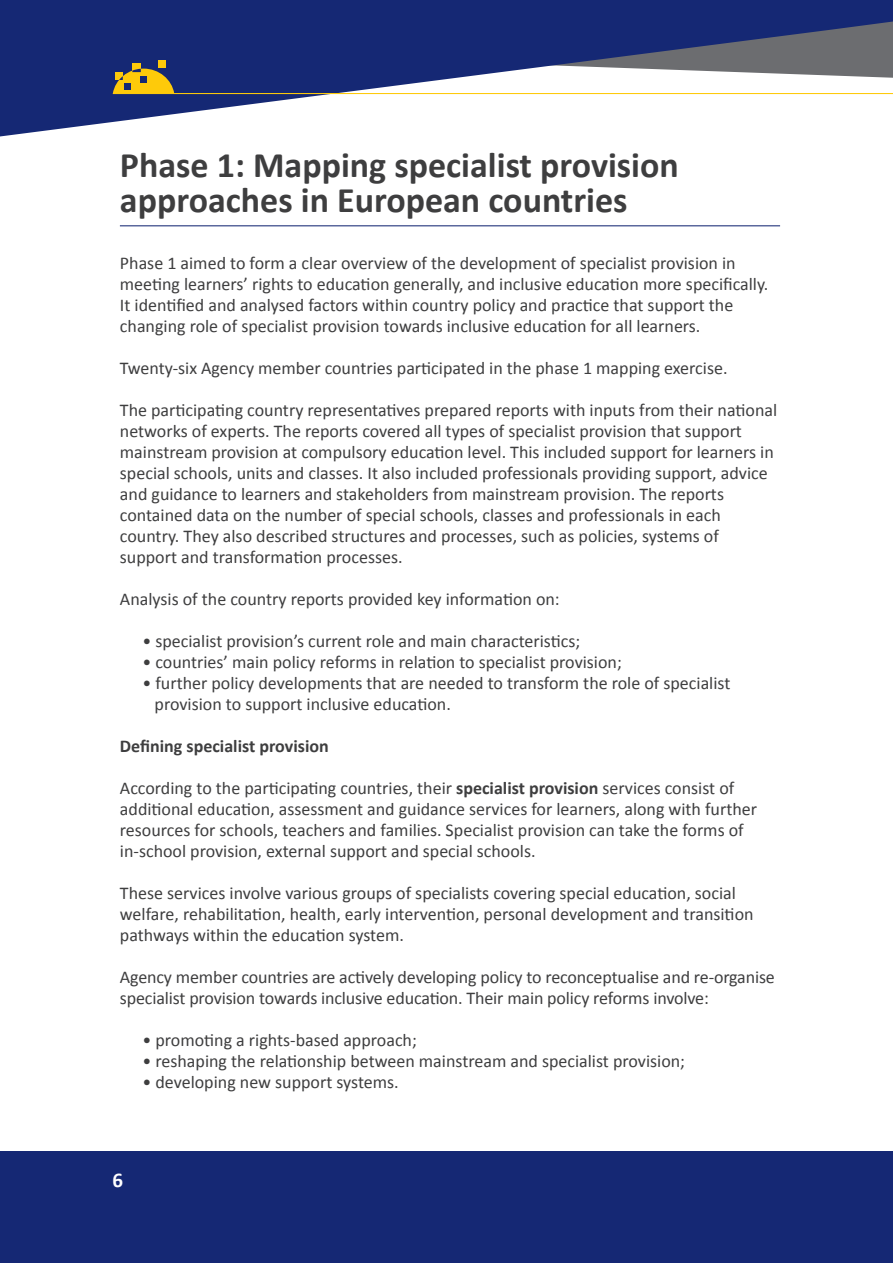
<style>
.page{position:relative;width:893px;height:1263px;background:#fff}
.page>*{position:absolute;margin:0;border:0;box-sizing:border-box;transform-origin:0 0}
.t1{font:700 36px/34.5px "Calibri";color:#3e3e3f}
.t2{font:700 21px "Calibri";color:#fff}
.t3{font:18px/21px "Calibri";color:#3e3e3f}
.t4{font:700 18px "Calibri";color:#3e3e3f}
.s1{font-weight:700}
</style>
<div class="page">
<hr style="left:120px;top:225px;width:660px;height:1px;background:#152874">
<svg style="left:0;top:0;width:893px;height:136px;fill:#152874"></svg>
<hr style="left:113px;top:93px;width:780px;height:1px;background:#feca0a">
<div style="left:159px;top:61px;width:7px;height:7px;background:#feca0a"></div>
<div style="left:132px;top:64px;width:9px;height:8px;background:#feca0a"></div>
<svg style="left:113px;top:69px;width:61px;height:24px"></svg>
<div style="left:0;top:1151px;width:893px;height:112px;background:#152874"></div>
<h1 class="t1" style="left:120px;top:146px;width:560px">Phase 1: Mapping specialist provision approaches in European countries</h1>
<p class="t3" style="left:120px;top:252px;width:650px">Phase 1 aimed to form a clear overview of the development of specialist provision in meeting learners’ rights to education generally, and inclusive education more specifically.<br>It identified and analysed factors within country policy and practice that support the changing role of specialist provision towards inclusive education for all learners.</p>
<p class="t3" style="left:120px;top:357px;width:609px">Twenty-six Agency member countries participated in the phase 1 mapping exercise.</p>
<p class="t3" style="left:120px;top:399px;width:659px">The participating country representatives prepared reports with inputs from their national networks of experts. The reports covered all types of specialist provision that support mainstream provision at compulsory education level. This included support for learners in special schools, units and classes. It also included professionals providing support, advice and guidance to learners and stakeholders from mainstream provision. The reports contained data on the number of special schools, classes and professionals in each country. They also described structures and processes, such as policies, systems of support and transformation processes.</p>
<p class="t3" style="left:120px;top:588px;width:441px">Analysis of the country reports provided key information on:</p>
<p class="t3" style="left:142px;top:630px;width:439px">• specialist provision’s current role and main characteristics;</p>
<p class="t3" style="left:142px;top:651px;width:481px">• countries’ main policy reforms in relation to specialist provision;</p>
<p class="t3" style="left:155px;top:672px;width:577px;text-indent:-12px">• further policy developments that are needed to transform the role of specialist provision to support inclusive education.</p>
<p class="t4" style="left:120px;top:735px;width:210px">Defining specialist provision</p>
<p class="t3" style="left:120px;top:777px;width:639px">According to the participating countries, their <span class="s1">specialist provision</span> services consist of additional education, assessment and guidance services for learners, along with further resources for schools, teachers and families. Specialist provision can take the forms of in-school provision, external support and special schools.</p>
<p class="t3" style="left:120px;top:882px;width:635px">These services involve various groups of specialists covering special education, social welfare, rehabilitation, health, early intervention, personal development and transition pathways within the education system.</p>
<p class="t3" style="left:120px;top:966px;width:656px">Agency member countries are actively developing policy to reconceptualise and re-organise specialist provision towards inclusive education. Their main policy reforms involve:</p>
<p class="t3" style="left:142px;top:1029px;width:276px">• promoting a rights-based approach;</p>
<p class="t3" style="left:142px;top:1050px;width:544px">• reshaping the relationship between mainstream and specialist provision;</p>
<p class="t3" style="left:142px;top:1071px;width:258px">• developing new support systems.</p>
<p class="t2" style="left:112px;top:1167px;width:12px">6</p>
</div>
